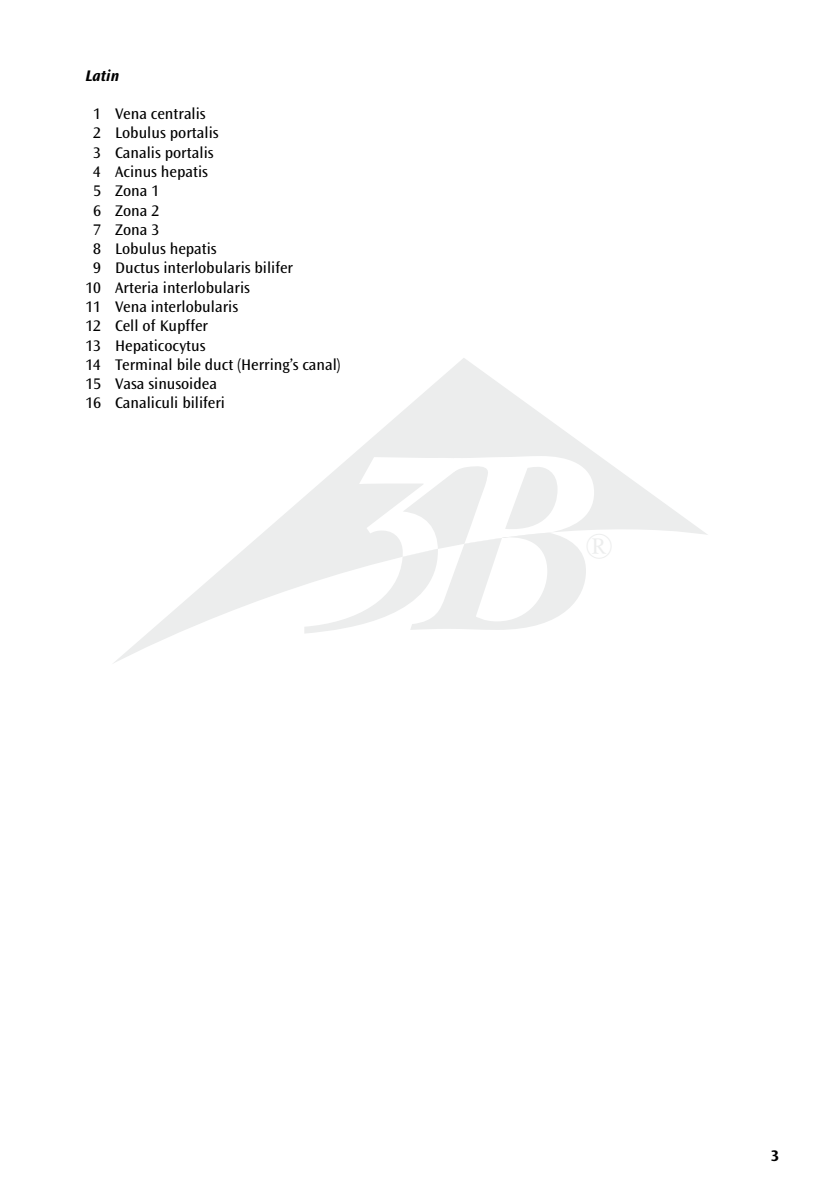
<style>
.page{position:relative;width:836px;height:1191px;background:#fff}
.page>*{position:absolute;margin:0;border:0;box-sizing:border-box;transform-origin:0 0}
.t1{font:16px "Ocean Sans Std";color:#000}
.t2{font:italic 700 16px "Ocean Sans Std";color:#000}
.t3{font:700 16px "Ocean Sans Std";color:#000}
</style>
<div class="page">
<svg style="left:114px;top:358px;width:594px;height:305px"></svg>
<svg style="left:304px;top:456px;width:289px;height:177px"></svg>
<p class="t2" style="left:85px;top:66px;width:35px">Latin</p>
<p class="t1" style="left:93px;top:105px;width:114px">1 Vena centralis</p>
<p class="t1" style="left:93px;top:124px;width:127px">2 Lobulus portalis</p>
<p class="t1" style="left:93px;top:143px;width:122px">3 Canalis portalis</p>
<p class="t1" style="left:93px;top:163px;width:116px">4 Acinus hepatis</p>
<p class="t1" style="left:93px;top:182px;width:67px">5 Zona 1</p>
<p class="t1" style="left:93px;top:201px;width:67px">6 Zona 2</p>
<p class="t1" style="left:93px;top:221px;width:67px">7 Zona 3</p>
<p class="t1" style="left:93px;top:240px;width:125px">8 Lobulus hepatis</p>
<p class="t1" style="left:93px;top:259px;width:201px">9 Ductus interlobularis bilifer</p>
<p class="t1" style="left:85px;top:278px;width:166px">10 Arteria interlobularis</p>
<p class="t1" style="left:85px;top:298px;width:154px">11 Vena interlobularis</p>
<p class="t1" style="left:85px;top:317px;width:124px">12 Cell of Kupffer</p>
<p class="t1" style="left:85px;top:336px;width:121px">13 Hepaticocytus</p>
<p class="t1" style="left:85px;top:356px;width:257px">14 Terminal bile duct (Herring’s canal)</p>
<p class="t1" style="left:85px;top:375px;width:133px">15 Vasa sinusoidea</p>
<p class="t1" style="left:85px;top:394px;width:141px">16 Canaliculi biliferi</p>
<p class="t3" style="left:770px;top:1146px;width:10px">3</p>
</div>
